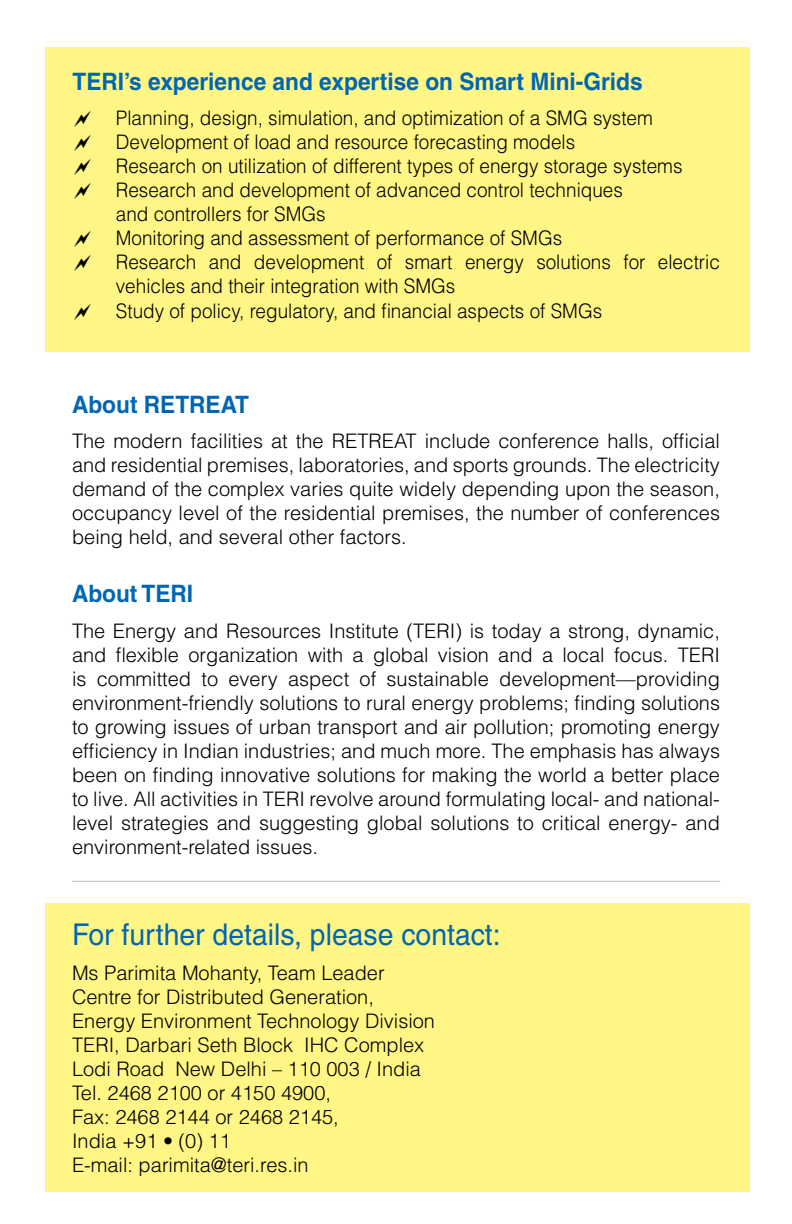
<style>
.page{position:relative;width:792px;height:1224px;background:#fff}
.page>*{position:absolute;margin:0;border:0;box-sizing:border-box;transform-origin:0 0}
.t1{font:30px "Helvetica";color:#0066b3;scale:.95 1}
.t2{font:700 24px "Helvetica";color:#0066b3;scale:.95 1}
.t3{font:300 20px/24px "Helvetica";color:#000;text-align:justify}
.t4{font:300 20px/24px "Helvetica";color:#000;scale:.95 1}
</style>
<div class="page">
<div style="left:45px;top:903px;width:705px;height:289px;background:#fff685"></div>
<hr style="left:72px;top:881px;width:648px;height:1px;background:#bcbec0">
<div style="left:45px;top:47px;width:705px;height:304px;background:#fff685"></div>
<p class="t2" style="left:72px;top:67px;width:602px">TERI’s experience and expertise on Smart Mini-Grids</p>
<p class="t4" style="left:116px;top:106px;width:637px">Planning, design, simulation, and optimization of a SMG system Development of load and resource forecasting models<br>Research on utilization of different types of energy storage systems Research and development of advanced control techniques<br>and controllers for SMGs<br>Monitoring and assessment of performance of SMGs<br>Research and development of smart energy solutions for electric vehicles and their integration with SMGs<br>Study of policy, regulatory, and financial aspects of SMGs</p>
<p class="t2" style="left:72px;top:390px;width:188px">About RETREAT</p>
<p class="t3" style="left:72px;top:429px;width:650px">The modern facilities at the RETREAT include conference halls, official and residential premises, laboratories, and sports grounds. The electricity demand of the complex varies quite widely depending upon the season, occupancy level of the residential premises, the number of conferences being held, and several other factors.</p>
<p class="t2" style="left:72px;top:579px;width:129px">About TERI</p>
<p class="t3" style="left:72px;top:618px;width:650px">The Energy and Resources Institute (TERI) is today a strong, dynamic, and flexible organization with a global vision and a local focus. TERI is committed to every aspect of sustainable development—providing environment-friendly solutions to rural energy problems; finding solutions to growing issues of urban transport and air pollution; promoting energy efficiency in Indian industries; and much more. The emphasis has always been on finding innovative solutions for making the world a better place to live. All activities in TERI revolve around formulating local- and national&shy;level strategies and suggesting global solutions to critical energy- and environment-related issues.</p>
<h1 class="t1" style="left:72px;top:917px;width:453px">For further details, please contact:</h1>
<p class="t3" style="left:72px;top:960px;width:365px;text-align:left">Ms Parimita Mohanty, Team Leader<br>Centre for Distributed Generation,<br>Energy Environment Technology Division<br>TERI, Darbari Seth Block IHC Complex<br>Lodi Road New Delhi – 110 003 / India<br>Tel. 2468 2100 or 4150 4900,<br>Fax: 2468 2144 or 2468 2145,<br>India +91 • (0) 11<br>E-mail: parimita@teri.res.in</p>
</div>
